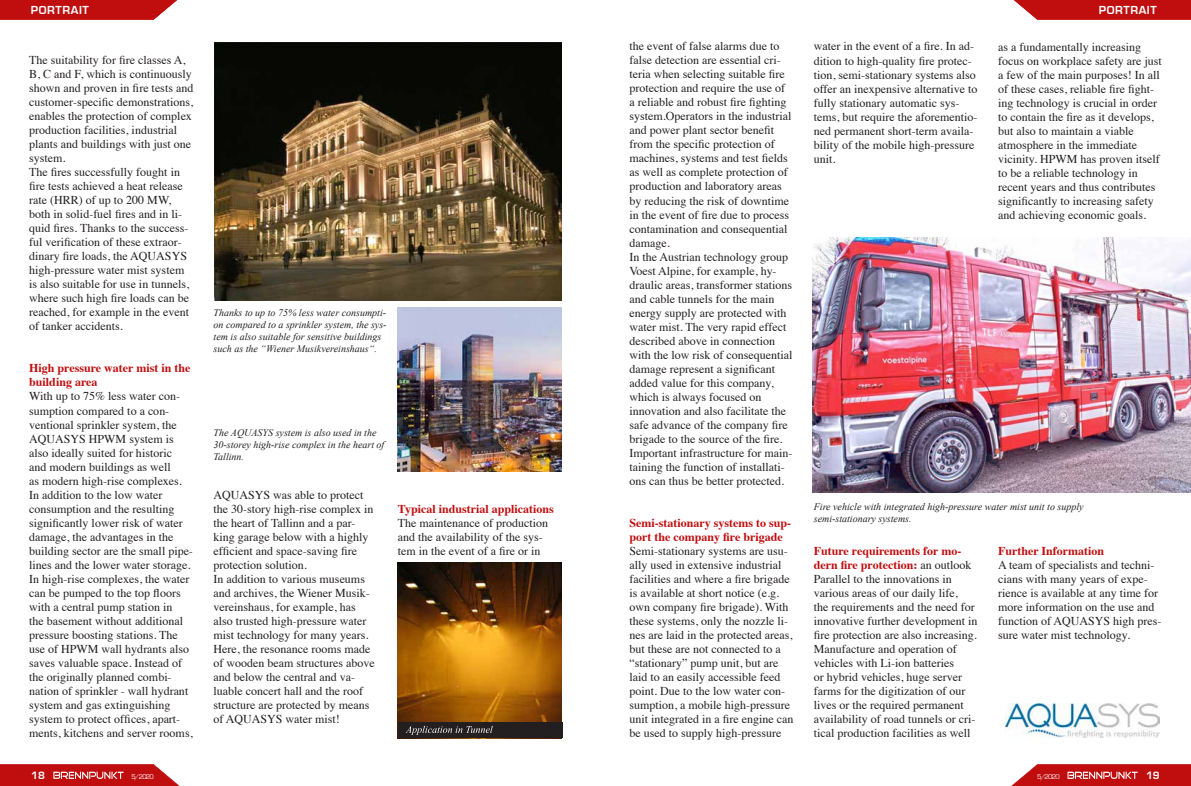
<style>
.page{position:relative;width:1191px;height:786px;background:#fff}
.page>*{position:absolute;margin:0;border:0;box-sizing:border-box;transform-origin:0 0}
.t1{font:12px/14px "Times";color:#231f20}
.t2{font:700 12px/14px "Times";color:#c00d0e}
.t3{font:700 12px "Eurostile";letter-spacing:.05em;color:#fff}
.t4{font:700 11px "Eurostile";color:#fff}
.t5{font:italic 10px/12px "Times New Roman";color:#231f20}
.t6{font:7px "Eurostile";letter-spacing:-.1em;color:#fff}
.s1{font-weight:700;color:#c00d0e}
</style>
<div class="page">
<img style="left:214px;top:43px;width:347px;height:257px">
<img style="left:398px;top:308px;width:163px;height:163px">
<img style="left:813px;top:237px;width:378px;height:255px">
<img style="left:398px;top:562px;width:163px;height:176px">
<img style="left:1005px;top:703px;width:154px;height:33px">
<svg style="left:1012px;top:764px;width:179px;height:21px;background:#c82e2f"></svg>
<svg style="left:0;top:764px;width:179px;height:21px;background:#c82e2f"></svg>
<svg style="left:1014px;top:0;width:177px;height:20px;background:#c41d1e"></svg>
<svg style="left:0;top:0;width:177px;height:20px;background:#c41d1e"></svg>
<div style="left:398px;top:722px;width:164px;height:15px;background:#231f20"></div>
<svg style="left:405px;top:725px;width:88px;height:9px"></svg>
<p class="t3" style="left:31px;top:3px;width:60px">PORTRAIT</p>
<p class="t3" style="left:1098px;top:3px;width:60px">PORTRAIT</p>
<p class="t1" style="left:29px;top:52px;width:165px">The suitability for fire classes A,<br>B, C and F, which is continuously shown and proven in fire tests and customer-specific demonstrations, enables the protection of complex production facilities, industrial plants and buildings with just one system.<br>The fires successfully fought in fire tests achieved a heat release rate (HRR) of up to 200 MW, both in solid-fuel fires and in li&shy;quid fires. Thanks to the success&shy;ful verification of these extraor&shy;dinary fire loads, the AQUASYS high-pressure water mist system is also suitable for use in tunnels, where such high fire loads can be reached, for example in the event of tanker accidents.</p>
<p class="t2" style="left:29px;top:360px;width:163px">High pressure water mist in the building area</p>
<p class="t1" style="left:29px;top:388px;width:165px">With up to 75% less water con&shy;sumption compared to a con&shy;ventional sprinkler system, the<br>AQUASYS HPWM system is also ideally suited for historic<br>and modern buildings as well<br>as modern high-rise complexes.<br>In addition to the low water consumption and the resulting significantly lower risk of water damage, the advantages in the building sector are the small pipe&shy;lines and the lower water storage.<br>In high-rise complexes, the water can be pumped to the top floors with a central pump station in<br>the basement without additional pressure boosting stations. The use of HPWM wall hydrants also saves valuable space. Instead of the originally planned combi&shy;nation of sprinkler - wall hydrant system and gas extinguishing system to protect offices, apart&shy;ments, kitchens and server rooms,</p>
<p class="t5" style="left:214px;top:306px;width:174px">Thanks to up to 75% less water consumpti&shy;on compared to a sprinkler system, the sys&shy;tem is also suitable for sensitive buildings such as the “Wiener Musikvereinshaus“.</p>
<p class="t5" style="left:214px;top:426px;width:172px">The AQUASYS system is also used in the<br>30-storey high-rise complex in the heart of<br>Tallinn.</p>
<p class="t1" style="left:214px;top:486px;width:163px">AQUASYS was able to protect the 30-story high-rise complex in the heart of Tallinn and a par&shy;king garage below with a highly efficient and space-saving fire protection solution.<br>In addition to various museums and archives, the Wiener Musik&shy;vereinshaus, for example, has also trusted high-pressure water mist technology for many years.<br>Here, the resonance rooms made of wooden beam structures above and below the central and va&shy;luable concert hall and the roof structure are protected by means of AQUASYS water mist!</p>
<p class="t2" style="left:398px;top:500px;width:157px">Typical industrial applications</p>
<p class="t1" style="left:398px;top:514px;width:152px">The maintenance of production and the availability of the sys&shy;tem in the event of a fire or in</p>
<p class="t1" style="left:629px;top:38px;width:164px">the event of false alarms due to false detection are essential cri&shy;teria when selecting suitable fire protection and require the use of a reliable and robust fire fighting system.Operators in the industrial and power plant sector benefit from the specific protection of machines, systems and test fields as well as complete protection of production and laboratory areas by reducing the risk of downtime in the event of fire due to process contamination and consequential damage.<br>In the Austrian technology group<br>Voest Alpine, for example, hy&shy;draulic areas, transformer stations and cable tunnels for the main energy supply are protected with water mist. The very rapid effect described above in connection with the low risk of consequential damage represent a significant added value for this company, which is always focused on innovation and also facilitate the safe advance of the company fire brigade to the source of the fire.<br>Important infrastructure for main&shy;taining the function of installati&shy;ons can thus be better protected.</p>
<p class="t2" style="left:629px;top:514px;width:163px">Semi-stationary systems to sup&shy;port the company fire brigade</p>
<p class="t1" style="left:629px;top:542px;width:165px">Semi-stationary systems are usu&shy;ally used in extensive industrial facilities and where a fire brigade is available at short notice (e.g. own company fire brigade). With these systems, only the nozzle li&shy;nes are laid in the protected areas, but these are not connected to a “stationary” pump unit, but are laid to an easily accessible feed point. Due to the low water con&shy;sumption, a mobile high-pressure unit integrated in a fire engine can be used to supply high-pressure</p>
<p class="t1" style="left:814px;top:38px;width:165px">water in the event of a fire. In ad&shy;dition to high-quality fire protec&shy;tion, semi-stationary systems also offer an inexpensive alternative to fully stationary automatic sys&shy;tems, but require the aforementio&shy;ned permanent short-term availa&shy;bility of the mobile high-pressure unit.</p>
<p class="t1" style="left:998px;top:38px;width:165px">as a fundamentally increasing focus on workplace safety are just a few of the main purposes! In all of these cases, reliable fire fight&shy;ing technology is crucial in order to contain the fire as it develops, but also to maintain a viable atmosphere in the immediate vicinity. HPWM has proven itself to be a reliable technology in recent years and thus contributes significantly to increasing safety and achieving economic goals.</p>
<p class="t5" style="left:814px;top:500px;width:271px">Fire vehicle with integrated high-pressure water mist unit to supply semi-stationary systems.</p>
<p class="t1" style="left:814px;top:542px;width:165px"><span class="s1">Future requirements for mo&shy;dern fire protection:</span> an outlook<br>Parallel to the innovations in various areas of our daily life,<br>the requirements and the need for innovative further development in fire protection are also increasing.<br>Manufacture and operation of vehicles with Li-ion batteries<br>or hybrid vehicles, huge server farms for the digitization of our lives or the required permanent availability of road tunnels or cri&shy;tical production facilities as well</p>
<p class="t2" style="left:998px;top:542px;width:108px">Further Information</p>
<p class="t1" style="left:998px;top:557px;width:165px">A team of specialists and techni&shy;cians with many years of expe&shy;rience is available at any time for more information on the use and function of AQUASYS high pres&shy;sure water mist technology.</p>
<p class="t4" style="left:31px;top:768px;width:15px">18</p>
<p class="t6" style="left:131px;top:772px;width:24px">5/2020</p>
<p class="t6" style="left:1037px;top:772px;width:24px">5/2020</p>
<p class="t4" style="left:1146px;top:768px;width:15px">19</p>
</div>
